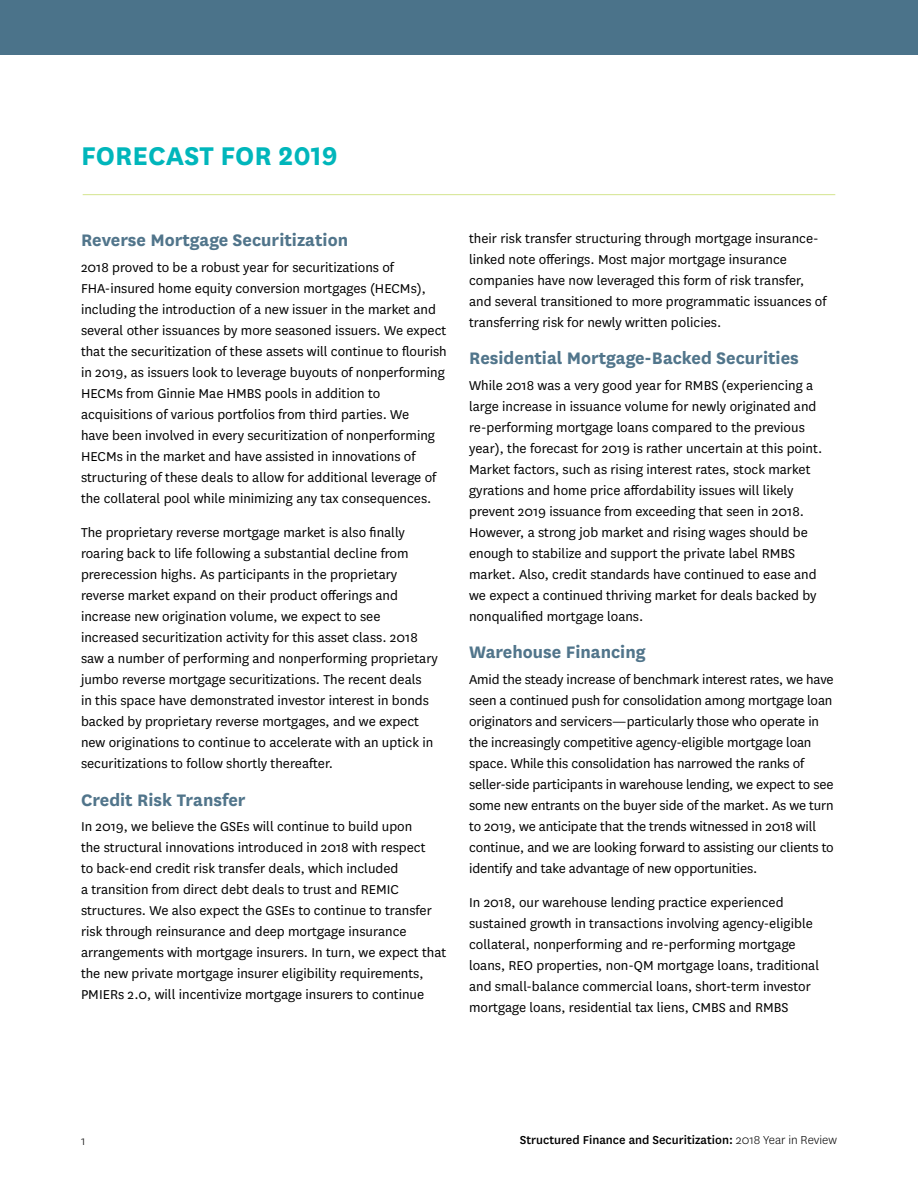
<style>
.page{position:relative;width:918px;height:1188px;background:#fff}
.page>*{position:absolute;margin:0;border:0;box-sizing:border-box;transform-origin:0 0}
.t1{font:700 30px "National";color:#00b6bb}
.t2{font:700 19.5px "National";color:#51758b}
.t3{font:15px/21px "National";color:#000}
.t4{font:500 13.5px "National";color:#000}
.t5{font:300 13.5px "National";color:#000}
.s1{font-weight:300}
</style>
<div class="page">
<hr style="left:83px;top:194px;width:752px;height:1px;background:#d4e48f">
<div style="left:0;top:0;width:918px;height:55px;background:#4b738a"></div>
<h1 class="t1" style="left:81px;top:134px;width:258px">FORECAST FOR 2019</h1>
<h2 class="t2" style="left:81px;top:226px;width:269px">Reverse Mortgage Securitization</h2>
<p class="t3" style="left:81px;top:256px;width:367px">2018 proved to be a robust year for securitizations of FHA-insured home equity conversion mortgages (HECMs), including the introduction of a new issuer in the market and several other issuances by more seasoned issuers. We expect that the securitization of these assets will continue to flourish in 2019, as issuers look to leverage buyouts of nonperforming HECMs from Ginnie Mae HMBS pools in addition to acquisitions of various portfolios from third parties. We<br>have been involved in every securitization of nonperforming HECMs in the market and have assisted in innovations of structuring of these deals to allow for additional leverage of the collateral pool while minimizing any tax consequences.</p>
<p class="t3" style="left:81px;top:521px;width:358px">The proprietary reverse mortgage market is also finally roaring back to life following a substantial decline from prerecession highs. As participants in the proprietary reverse market expand on their product offerings and increase new origination volume, we expect to see increased securitization activity for this asset class. 2018 saw a number of performing and nonperforming proprietary jumbo reverse mortgage securitizations. The recent deals<br>in this space have demonstrated investor interest in bonds backed by proprietary reverse mortgages, and we expect new originations to continue to accelerate with an uptick in securitizations to follow shortly thereafter.</p>
<h2 class="t2" style="left:81px;top:786px;width:166px">Credit Risk Transfer</h2>
<p class="t3" style="left:81px;top:815px;width:367px">In 2019, we believe the GSEs will continue to build upon<br>the structural innovations introduced in 2018 with respect<br>to back-end credit risk transfer deals, which included<br>a transition from direct debt deals to trust and REMIC structures. We also expect the GSEs to continue to transfer risk through reinsurance and deep mortgage insurance arrangements with mortgage insurers. In turn, we expect that the new private mortgage insurer eligibility requirements, PMIERs 2.0, will incentivize mortgage insurers to continue</p>
<p class="t3" style="left:469px;top:227px;width:359px">their risk transfer structuring through mortgage insurance&shy;linked note offerings. Most major mortgage insurance companies have now leveraged this form of risk transfer, and several transitioned to more programmatic issuances of transferring risk for newly written policies.</p>
<h2 class="t2" style="left:469px;top:345px;width:331px">Residential Mortgage-Backed Securities</h2>
<p class="t3" style="left:469px;top:374px;width:355px">While 2018 was a very good year for RMBS (experiencing a large increase in issuance volume for newly originated and re-performing mortgage loans compared to the previous year), the forecast for 2019 is rather uncertain at this point.<br>Market factors, such as rising interest rates, stock market gyrations and home price affordability issues will likely prevent 2019 issuance from exceeding that seen in 2018.<br>However, a strong job market and rising wages should be enough to stabilize and support the private label RMBS market. Also, credit standards have continued to ease and we expect a continued thriving market for deals backed by nonqualified mortgage loans.</p>
<h2 class="t2" style="left:469px;top:639px;width:178px">Warehouse Financing</h2>
<p class="t3" style="left:469px;top:668px;width:366px">Amid the steady increase of benchmark interest rates, we have seen a continued push for consolidation among mortgage loan originators and servicers—particularly those who operate in the increasingly competitive agency-eligible mortgage loan space. While this consolidation has narrowed the ranks of seller-side participants in warehouse lending, we expect to see some new entrants on the buyer side of the market. As we turn to 2019, we anticipate that the trends witnessed in 2018 will continue, and we are looking forward to assisting our clients to identify and take advantage of new opportunities.</p>
<p class="t3" style="left:469px;top:892px;width:352px">In 2018, our warehouse lending practice experienced sustained growth in transactions involving agency-eligible collateral, nonperforming and re-performing mortgage loans, REO properties, non-QM mortgage loans, traditional and small-balance commercial loans, short-term investor mortgage loans, residential tax liens, CMBS and RMBS</p>
<p class="t5" style="left:81px;top:1133px;width:6px">1</p>
<p class="t4" style="left:520px;top:1130px;width:319px">Structured Finance and Securitization: <span class="s1">2018 Year in Review</span></p>
</div>
